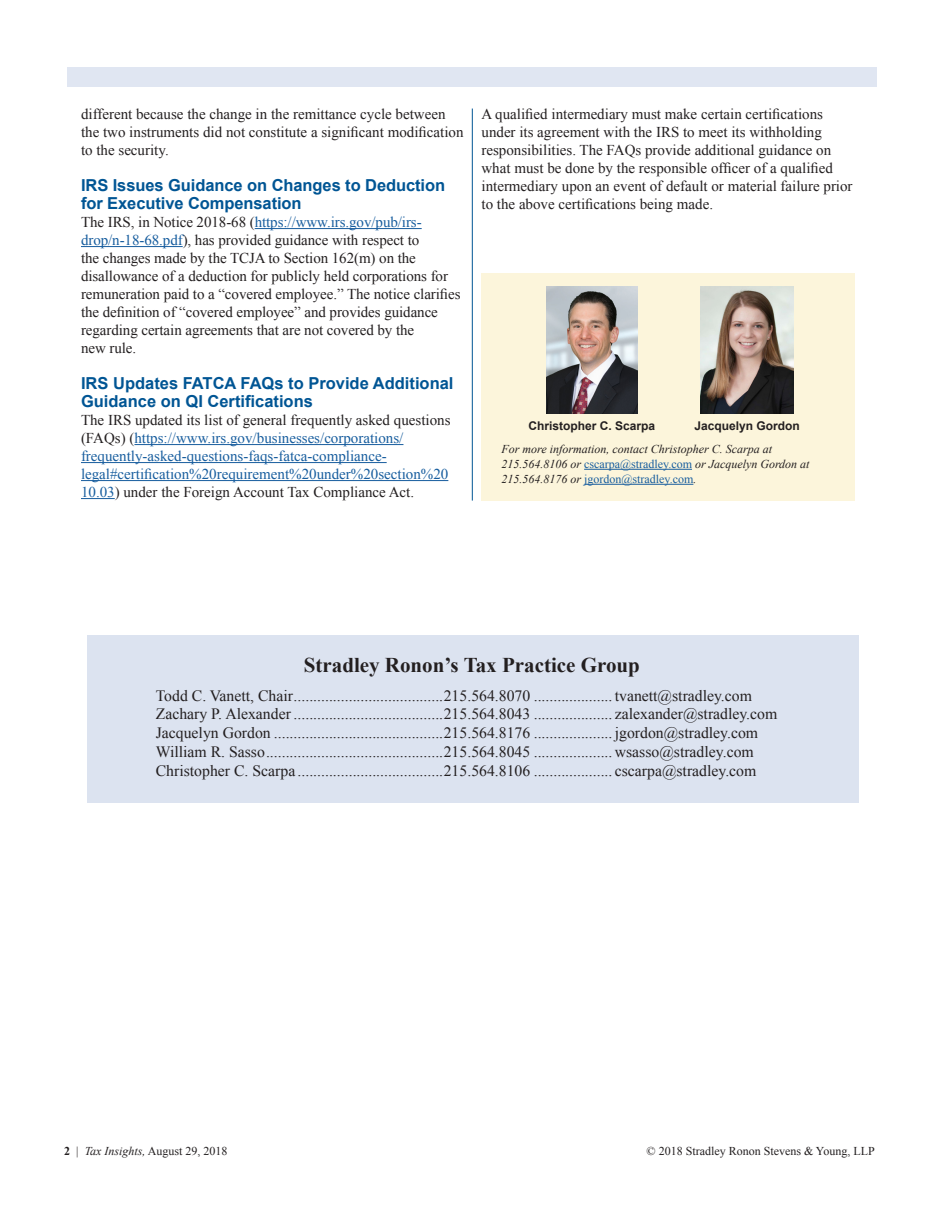
<style>
.page{position:relative;width:945px;height:1215px;background:#fff}
.page>*{position:absolute;margin:0;border:0;box-sizing:border-box;transform-origin:0 0}
.t1{font:700 21px "Times New Roman";color:#231f20}
.t2{font:700 16.5px/18px "Arial";letter-spacing:-.005em;color:#005594}
.t3{font:15.75px "Times New Roman";color:#231f20}
.t4{font:15px/18px "Times New Roman";color:#231f20}
.t5{font:15px/18px "Times New Roman";color:#175d9e}
.t6{font:italic 12px/15px "Times New Roman";color:#231f20}
.t7{font:12px "Times New Roman";color:#231f20}
.t8{font:700 12px "Arial";color:#231f20}
.s1{color:#175d9e}
.s2{color:#231f20}
.s3{font-style:normal;color:#175d9e}
.s4{font-weight:700}
.s5{font-style:italic}
</style>
<div class="page">
<div style="left:68px;top:68px;width:810px;height:19px;background:#e0e6f2"></div>
<hr style="left:255px;top:228px;width:167px;height:1px;background:#175d9e">
<hr style="left:81px;top:246px;width:102px;height:1px;background:#175d9e">
<hr style="left:134px;top:444px;width:269px;height:1px;background:#175d9e">
<hr style="left:81px;top:462px;width:306px;height:1px;background:#175d9e">
<hr style="left:81px;top:480px;width:367px;height:1px;background:#175d9e">
<hr style="left:81px;top:498px;width:34px;height:1px;background:#175d9e">
<hr style="left:472px;top:109px;width:1px;height:392px;background:#005594">
<div style="left:87px;top:636px;width:771px;height:167px;background:#dce3f0"></div>
<div style="left:482px;top:273px;width:373px;height:228px;background:#fcf5db"></div>
<hr style="left:584px;top:469px;width:108px;height:1px;background:#175d9e">
<hr style="left:584px;top:484px;width:109px;height:1px;background:#175d9e">
<img style="left:546px;top:286px;width:91px;height:127px">
<img style="left:701px;top:286px;width:93px;height:127px">
<p class="t4" style="left:81px;top:105px;width:384px">different because the change in the remittance cycle between the two instruments did not constitute a significant modification to the security.</p>
<p class="t2" style="left:81px;top:177px;width:366px">IRS Issues Guidance on Changes to Deduction for Executive Compensation</p>
<p class="t4" style="left:81px;top:213px;width:381px">The IRS, in Notice 2018-68 (<span class="s1">https://www.irs.gov/pub/irs&shy;drop/n-18-68.pdf</span>), has provided guidance with respect to<br>the changes made by the TCJA to Section 162(m) on the disallowance of a deduction for publicly held corporations for remuneration paid to a “covered employee.” The notice clarifies the definition of “covered employee” and provides guidance regarding certain agreements that are not covered by the</p>
<p class="t4" style="left:81px;top:339px;width:57px">new rule.</p>
<p class="t2" style="left:81px;top:375px;width:374px">IRS Updates FATCA FAQs to Provide Additional<br>Guidance on QI Certifications</p>
<p class="t5" style="left:81px;top:411px;width:371px"><span class="s2">The IRS updated its list of general frequently asked questions (FAQs) (</span>https://www.irs.gov/businesses/corporations/ frequently-asked-questions-faqs-fatca-compliance&shy;legal#certification%20requirement%20under%20section%20<br>10.03<span class="s2">) under the Foreign Account Tax Compliance Act.</span></p>
<p class="t4" style="left:482px;top:105px;width:373px">A qualified intermediary must make certain certifications under its agreement with the IRS to meet its withholding responsibilities. The FAQs provide additional guidance on what must be done by the responsible officer of a qualified intermediary upon an event of default or material failure prior to the above certifications being made.</p>
<p class="t8" style="left:529px;top:418px;width:128px">Christopher C. Scarpa</p>
<p class="t8" style="left:695px;top:418px;width:107px">Jacquelyn Gordon</p>
<p class="t6" style="left:501px;top:441px;width:310px">For more information, contact Christopher C. Scarpa at<br>215.564.8106 or <span class="s3">cscarpa@stradley.com</span> or Jacquelyn Gordon at<br>215.564.8176 or <span class="s3">jgordon@stradley.com</span>.</p>
<p class="t1" style="left:304px;top:650px;width:338px">Stradley Ronon’s Tax Practice Group</p>
<p class="t3" style="left:156px;top:685px;width:598px">Todd C. Vanett, Chair......................................215.564.8070 .................... tvanett@stradley.com</p>
<p class="t3" style="left:156px;top:703px;width:623px">Zachary P. Alexander ......................................215.564.8043 .................... zalexander@stradley.com</p>
<p class="t3" style="left:156px;top:722px;width:604px">Jacquelyn Gordon ...........................................215.564.8176 .................... jgordon@stradley.com</p>
<p class="t3" style="left:156px;top:741px;width:600px">William R. Sasso.............................................215.564.8045 ....................wsasso@stradley.com</p>
<p class="t3" style="left:156px;top:760px;width:602px">Christopher C. Scarpa .....................................215.564.8106 .................... cscarpa@stradley.com</p>
<p class="t7" style="left:64px;top:1143px;width:165px"><span class="s4">2</span> | <span class="s5">Tax Insights,</span> August 29, 2018</p>
<p class="t7" style="left:647px;top:1143px;width:230px">© 2018 Stradley Ronon Stevens &amp; Young, LLP</p>
</div>
